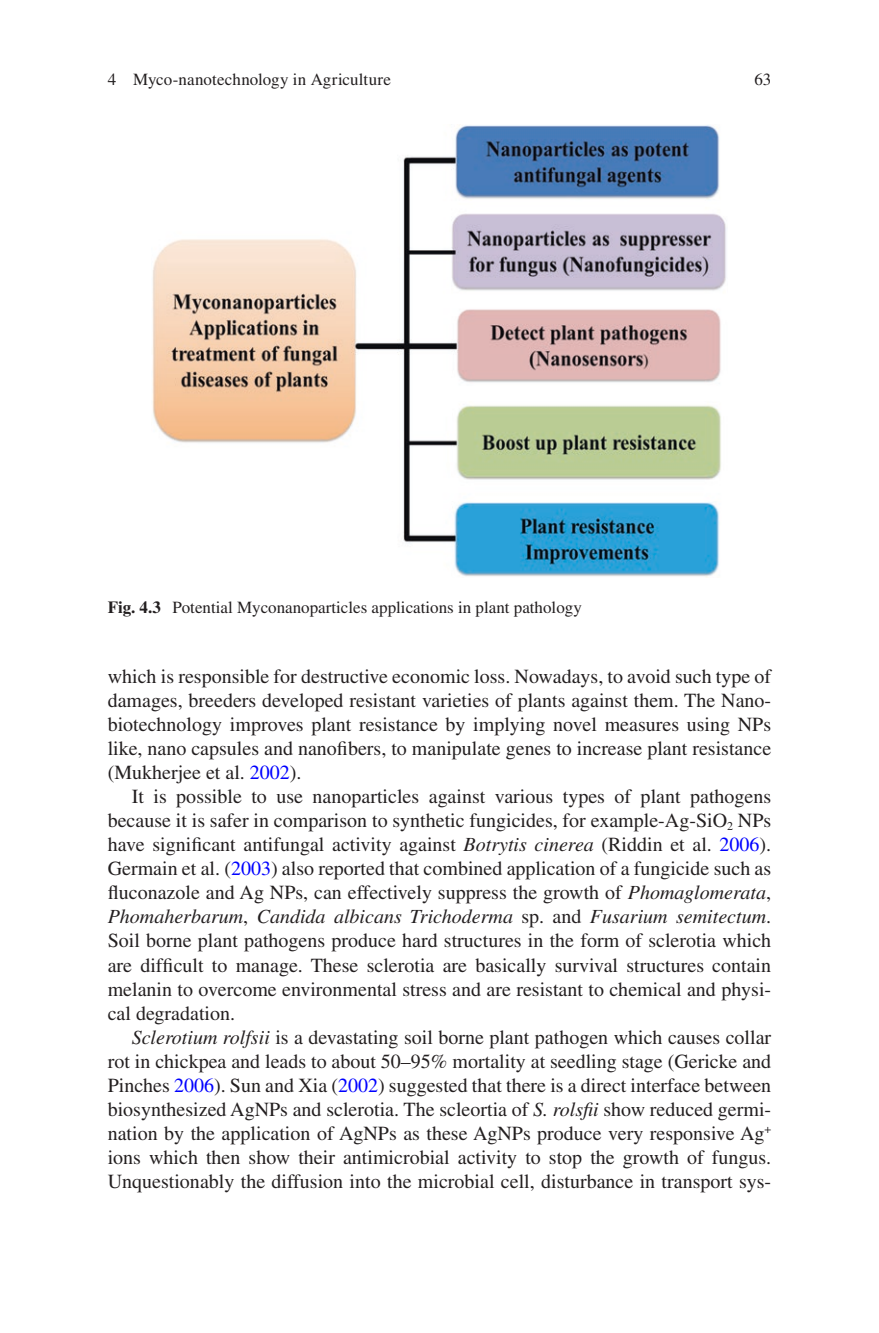
<style>
.page{position:relative;width:879px;height:1333px;background:#fff}
.page>*{position:absolute;margin:0;border:0;box-sizing:border-box;transform-origin:0 0}
.t1{font:20px/24px "Kcmvgw Times LT Std";color:#231f20;text-align:justify}
.t2{font:italic 20px "Dxxktn Times LT Std";color:#231f20}
.t3{font:17px "Kcmvgw Times LT Std";color:#231f20}
.s1{font-family:"Tphqpw Times LT Std";font-weight:700}
.s2{color:#00f}
.s3{font-family:"Dxxktn Times LT Std";font-style:italic}
.s4{font-family:"Kcmvgw Times LT Std";font-style:normal}
</style>
<div class="page">
<img style="left:152px;top:125px;width:574px;height:452px">
<p class="t3" style="left:108px;top:70px;width:285px">4 Myco-nanotechnology in Agriculture</p>
<p class="t3" style="left:754px;top:70px;width:18px">63</p>
<p class="t3" style="left:108px;top:597px;width:475px"><span class="s1">Fig. 4.3</span> Potential Myconanoparticles applications in plant pathology</p>
<p class="t1" style="left:108px;top:664px;width:665px">which is responsible for destructive economic loss. Nowadays, to avoid such type of damages, breeders developed resistant varieties of plants against them. The Nano&shy;biotechnology improves plant resistance by implying novel measures using NPs like, nano capsules and nanofibers, to manipulate genes to increase plant resistance (Mukherjee et al. <span class="s2">2002</span>).</p>
<p class="t1" style="left:108px;top:784px;width:665px;text-indent:24px">It is possible to use nanoparticles against various types of plant pathogens because it is safer in comparison to synthetic fungicides, for example-Ag-SiO<sub>2</sub> NPs have significant antifungal activity against <span class="s3">Botrytis cinerea</span> (Riddin et al. <span class="s2">2006</span>).<br>Germain et al. (<span class="s2">2003</span>) also reported that combined application of a fungicide such as fluconazole and Ag NPs, can effectively suppress the growth of <span class="s3">Phomaglomerata</span>,</p>
<p class="t2" style="left:108px;top:905px;width:665px">Phomaherbarum<span class="s4">,</span> Candida albicans Trichoderma <span class="s4">sp. and</span> Fusarium semitectum<span class="s4">.</span></p>
<p class="t1" style="left:108px;top:928px;width:665px">Soil borne plant pathogens produce hard structures in the form of sclerotia which are difficult to manage. These sclerotia are basically survival structures contain melanin to overcome environmental stress and are resistant to chemical and physi&shy;cal degradation.</p>
<p class="t1" style="left:108px;top:1024px;width:665px;text-indent:24px"><span class="s3">Sclerotium rolfsii</span> is a devastating soil borne plant pathogen which causes collar rot in chickpea and leads to about 50–95% mortality at seedling stage (Gericke and Pinches <span class="s2">2006</span>). Sun and Xia (<span class="s2">2002</span>) suggested that there is a direct interface between biosynthesized AgNPs and sclerotia. The scleortia of <span class="s3">S. rolsfii</span> show reduced germi&shy;nation by the application of AgNPs as these AgNPs produce very responsive Ag<sup>+ </sup>ions which then show their antimicrobial activity to stop the growth of fungus.<br>Unquestionably the diffusion into the microbial cell, disturbance in transport sys-</p>
</div>
